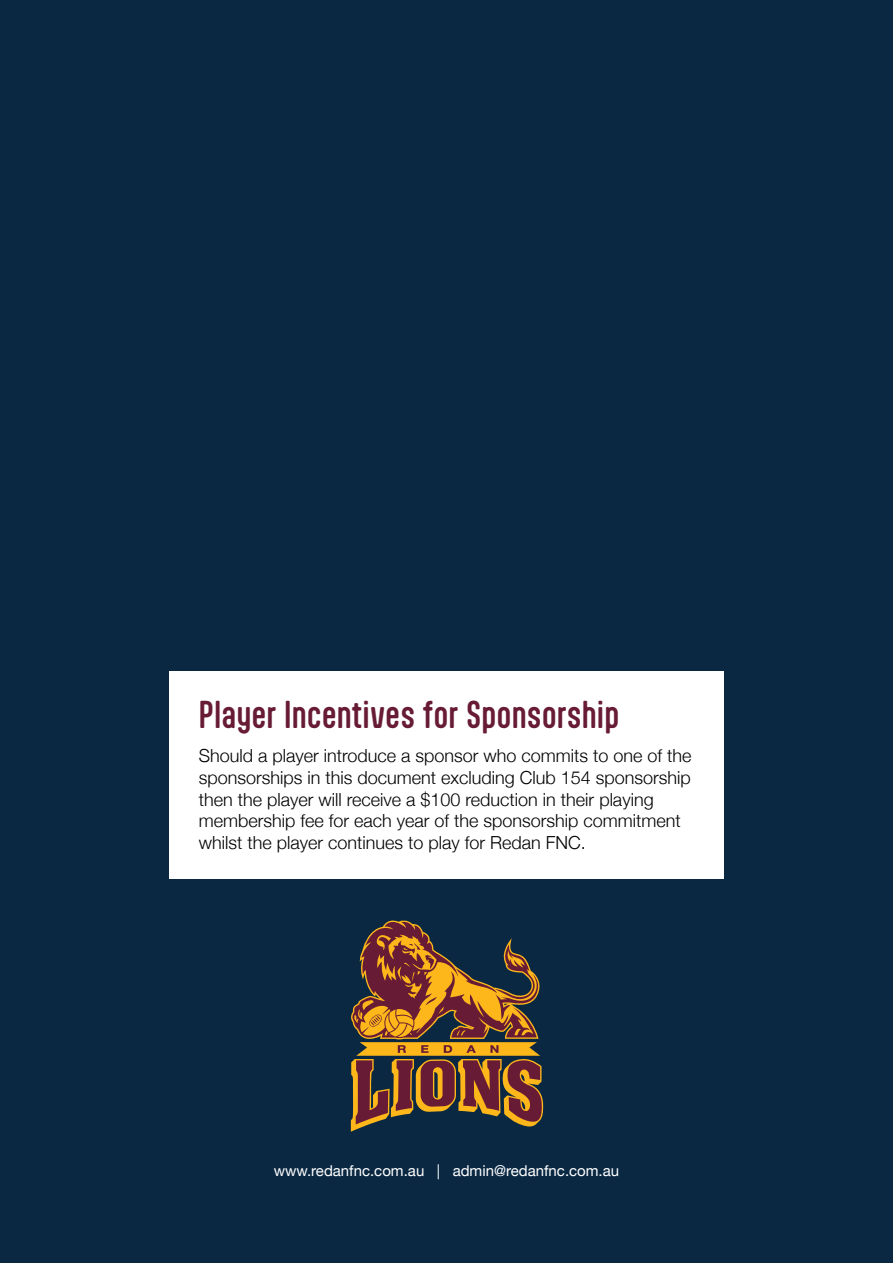
<style>
.page{position:relative;width:893px;height:1263px;background:#0a2842}
.page>*{position:absolute;margin:0;border:0;box-sizing:border-box;transform-origin:0 0}
.t1{font:500 33px "Aptly";color:#671b35}
.t2{font:300 18px/21.6px "Helvetica Neue";color:#000}
.t3{font:15px "Helvetica Neue";color:#fff}
</style>
<div class="page">
<svg style="left:350px;top:920px;width:193px;height:212px"></svg>
<div style="left:169px;top:671px;width:555px;height:207px;background:#fff"></div>
<h1 class="t1" style="left:199px;top:694px;width:422px">Player Incentives for Sponsorship</h1>
<p class="t2" style="left:199px;top:744px;width:494px">Should a player introduce a sponsor who commits to one of the sponsorships in this document excluding Club 154 sponsorship then the player will receive a $100 reduction in their playing membership fee for each year of the sponsorship commitment whilst the player continues to play for Redan FNC.</p>
<p class="t3" style="left:274px;top:1160px;width:347px">www.redanfnc.com.au | admin@redanfnc.com.au</p>
</div>
